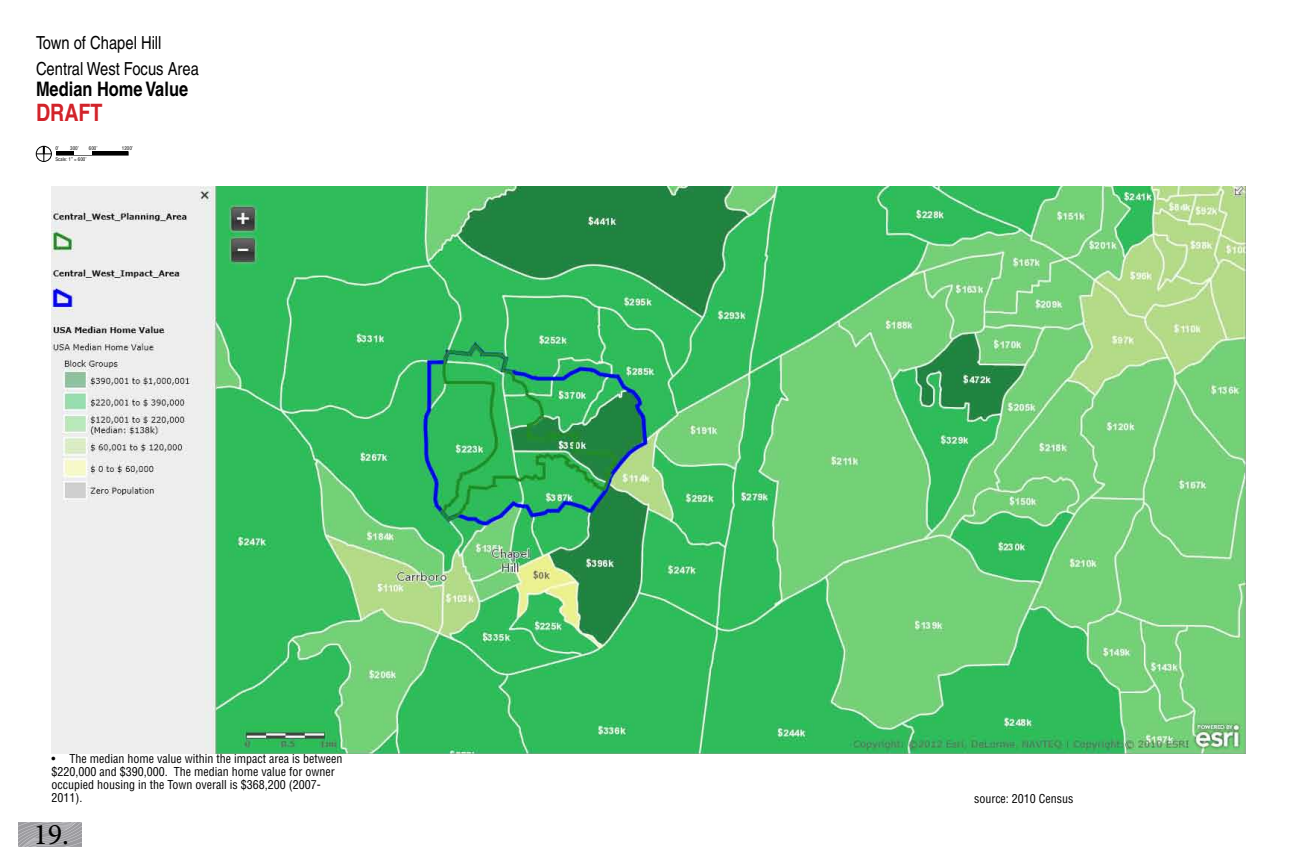
<style>
.page{position:relative;width:1296px;height:864px;background:#fff}
.page>*{position:absolute;margin:0;border:0;box-sizing:border-box;transform-origin:0 0}
.t1{font:30px "Minion Pro";color:#000}
.t2{font:700 condensed 24px "Helvetica";color:#d2232a}
.t3{font:700 condensed 20px "Helvetica";color:#000}
.t4{font:condensed 18px "Helvetica";color:#000}
.t5{font:condensed 12px/13px "Helvetica";color:#000}
.t6{font:condensed 5px "Helvetica";color:#000}
</style>
<div class="page">
<svg style="left:36px;top:146px;width:16px;height:16px"></svg>
<div style="left:56px;top:152px;width:72px;height:3px;border:1px solid #000"></div>
<hr style="left:74px;top:152px;width:18px;height:3px;background:#fff">
<img style="left:52px;top:187px;width:1193px;height:567px">
<img style="left:18px;top:823px;width:63px;height:23px">
<p class="t4" style="left:36px;top:32px;width:127px">Town of Chapel Hill</p>
<p class="t4" style="left:36px;top:58px;width:164px">Central West Focus Area</p>
<p class="t3" style="left:36px;top:77px;width:154px">Median Home Value</p>
<p class="t2" style="left:36px;top:98px;width:68px">DRAFT</p>
<p class="t6" style="left:55px;top:145px;width:5px">0’</p>
<p class="t6" style="left:70px;top:145px;width:10px">300’</p>
<p class="t6" style="left:89px;top:145px;width:10px">600’</p>
<p class="t6" style="left:122px;top:145px;width:13px">1200’</p>
<p class="t6" style="left:55px;top:156px;width:33px">Scale: 1” = 600’</p>
<p class="t5" style="left:51px;top:752px;width:292px">• The median home value within the impact area is between $220,000 and $390,000. The median home value for owner occupied housing in the Town overall is $368,200 (2007- 2011).</p>
<p class="t1" style="left:33px;top:815px;width:37px">19.</p>
<p class="t5" style="left:974px;top:792px;width:101px">source: 2010 Census</p>
</div>
